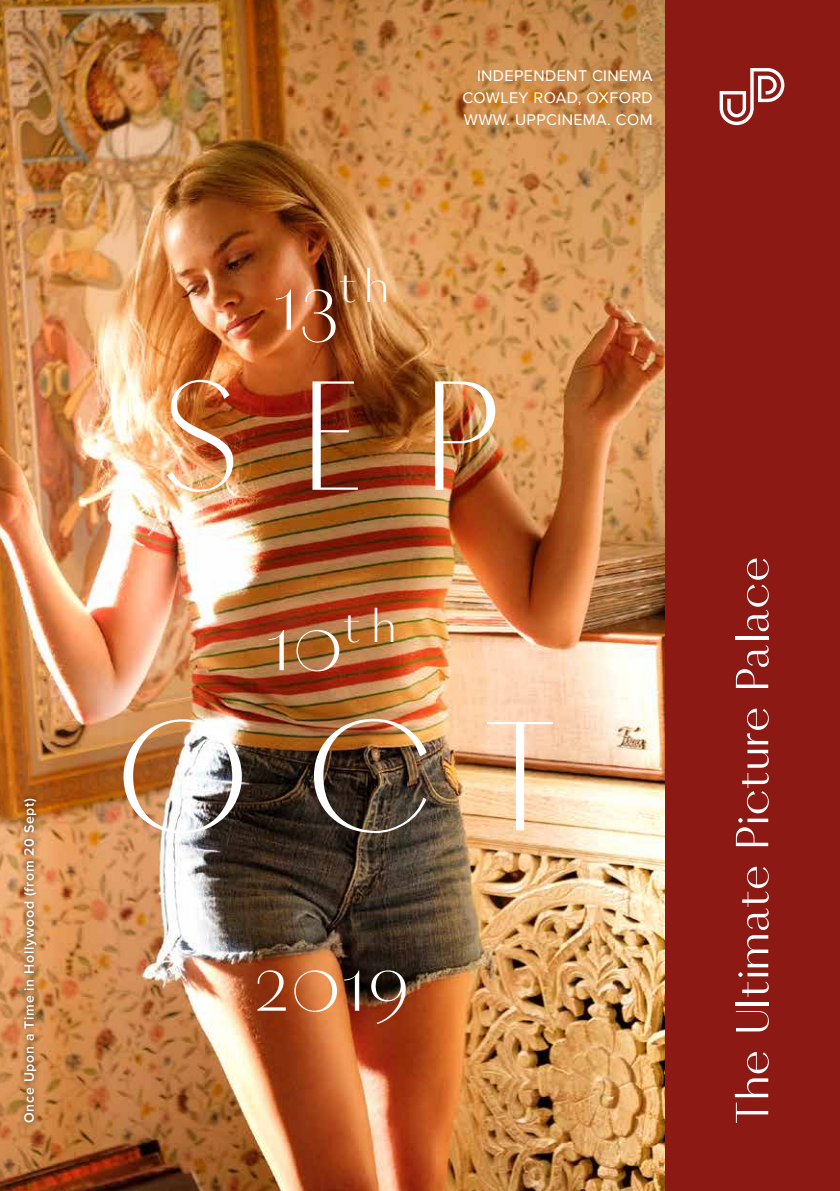
<style>
.page{position:relative;width:840px;height:1191px;background:#fff}
.page>*{position:absolute;margin:0;border:0;box-sizing:border-box;transform-origin:0 0}
.t1{font:300 160px "Vinter";letter-spacing:.32em;color:#fff}
.t2{font:300 84px "Vinter";color:#fff}
.t3{font:16px/22px "Proxima Nova";letter-spacing:.025em;color:#fff;text-align:justify}
.t4{font:600 14px "Proxima Nova";letter-spacing:.05em;color:#fff}
</style>
<div class="page">
<div style="left:0;top:0;width:839px;height:1191px;background:#8c1913"></div>
<img style="left:0;top:0;width:663px;height:1191px">
<div style="left:19px;top:792px;width:23px;height:336px;background:#000;opacity:.75"></div>
<svg style="left:734px;top:1052px;width:34px;height:71px"></svg>
<svg style="left:735px;top:1011px;width:33px;height:20px"></svg>
<hr style="left:734px;top:1002px;width:33px;height:3px;background:#fff">
<svg style="left:738px;top:866px;width:30px;height:131px"></svg>
<svg style="left:735px;top:708px;width:33px;height:138px"></svg>
<svg style="left:735px;top:645px;width:33px;height:43px"></svg>
<hr style="left:734px;top:636px;width:33px;height:4px;background:#fff">
<svg style="left:746px;top:558px;width:22px;height:73px"></svg>
<svg style="left:719px;top:68px;width:65px;height:57px"></svg>
<p class="t4" style="left:21px;top:1123px;width:327px;rotate:-90deg">Once Upon a Time in Hollywood (from 20 Sept)</p>
<p class="t3" style="left:462px;top:64px;width:192px;text-indent:15px">INDEPENDENT CINEMA COWLEY ROAD, OXFORD WWW. UPPCINEMA. COM</p>
<h2 class="t2" style="left:273px;top:251px;width:119px">13<sup>th</sup></h2>
<h1 class="t1" style="left:160px;top:341px;width:345px">SEP</h1>
<h2 class="t2" style="left:266px;top:592px;width:133px">10<sup>t</sup> <sup>h</sup></h2>
<h1 class="t1" style="left:113px;top:681px;width:444px">OCT</h1>
<h2 class="t2" style="left:253px;top:932px;width:159px">2019</h2>
</div>
